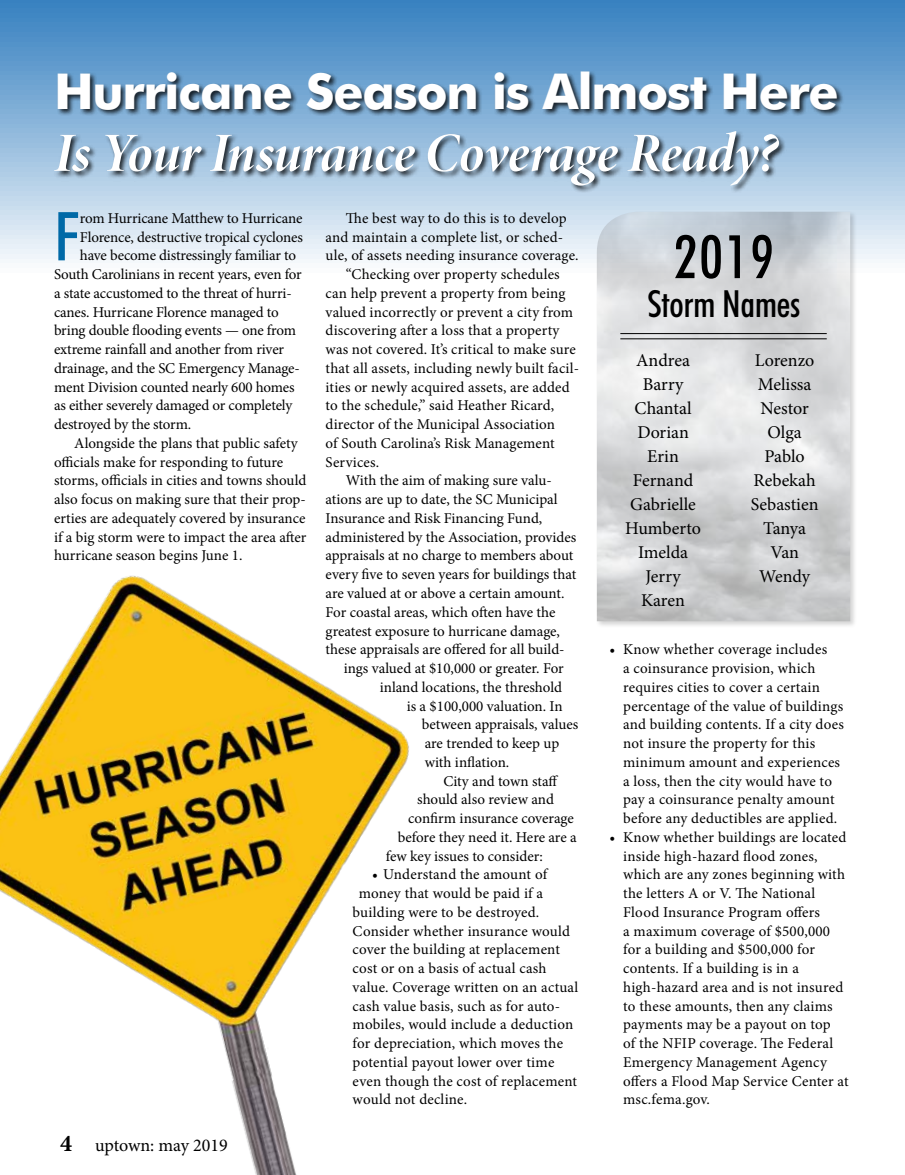
<style>
.page{position:relative;width:905px;height:1175px;background:#fff}
.page>*{position:absolute;margin:0;border:0;box-sizing:border-box;transform-origin:0 0}
.t1{font:500 condensed 67.65px "Futura BT";color:#0069a7}
.t2{font:500 condensed 60px "Futura BT";color:#000}
.t3{font:55.5px "Minion Pro Bold It Disp";letter-spacing:-.005em;color:#fff}
.t4{font:700 49.5px "Futura BT";letter-spacing:-.025em;color:#fff}
.t5{font:500 condensed 37.5px "Futura BT";letter-spacing:-.01em;color:#000}
.t6{font:18px/24px "Minion Pro";letter-spacing:-.005em;color:#000;text-align:center}
.t7{font:15px/18.8px "Minion Pro";letter-spacing:.005em;color:#000}
.t8{font:15px "Minion Pro";letter-spacing:-.015em;color:#000}
.s1{font-weight:700;font-size:24px}
</style>
<div class="page">
<svg style="left:0;top:0;width:904px;height:263px;background:#8ab5da"></svg>
<div style="left:595px;top:210px;width:262px;height:418px;background:#000;opacity:.5"></div>
<img style="left:597px;top:212px;width:253px;height:409px">
<div style="left:53px;top:71px;width:791px;height:122px;background:#000;opacity:.8"></div>
<img style="left:0;top:575px;width:409px;height:599px">
<hr style="left:620px;top:333px;width:206px;height:1px;background:#000">
<hr style="left:620px;top:338px;width:206px;height:1px;background:#000">
<h3 class="t4" style="left:54px;top:62px;width:786px">Hurricane Season is Almost Here</h3>
<h3 class="t3" style="left:54px;top:116px;width:724px">Is Your Insurance Coverage Ready?</h3>
<h1 class="t1" style="left:54px;top:195px;width:27px">F</h1>
<p class="t8" style="left:80px;top:208px;width:224px">rom Hurricane Matthew to Hurricane</p>
<p class="t7" style="left:80px;top:227px;width:224px">Florence, destructive tropical cyclones</p>
<p class="t7" style="left:80px;top:246px;width:218px">have become distressingly familiar to</p>
<p class="t8" style="left:54px;top:264px;width:249px">South Carolinians in recent years, even for</p>
<p class="t8" style="left:54px;top:283px;width:239px">a state accustomed to the threat of hurri-</p>
<p class="t8" style="left:54px;top:302px;width:226px">canes. Hurricane Florence managed to</p>
<p class="t7" style="left:54px;top:321px;width:243px">bring double flooding events — one from</p>
<p class="t7" style="left:54px;top:340px;width:231px">extreme rainfall and another from river</p>
<p class="t8" style="left:54px;top:358px;width:247px">drainage, and the SC Emergency Manage-</p>
<p class="t8" style="left:54px;top:377px;width:242px">ment Division counted nearly 600 homes</p>
<p class="t8" style="left:54px;top:395px;width:240px">as either severely damaged or completely</p>
<p class="t8" style="left:54px;top:414px;width:139px">destroyed by the storm.</p>
<p class="t7" style="left:74px;top:434px;width:225px">Alongside the plans that public safety</p>
<p class="t7" style="left:54px;top:452px;width:231px">officials make for responding to future</p>
<p class="t7" style="left:54px;top:471px;width:254px">storms, officials in cities and towns should</p>
<p class="t7" style="left:54px;top:490px;width:253px">also focus on making sure that their prop-</p>
<p class="t7" style="left:54px;top:509px;width:253px">erties are adequately covered by insurance</p>
<p class="t7" style="left:54px;top:527px;width:254px">if a big storm were to impact the area after</p>
<p class="t7" style="left:54px;top:546px;width:190px">hurricane season begins June 1.</p>
<p class="t6" style="left:60px;top:1133px;width:169px"><span class="s1">4</span> uptown: may 2019</p>
<p class="t7" style="left:346px;top:209px;width:222px">The best way to do this is to develop</p>
<p class="t7" style="left:325px;top:227px;width:239px">and maintain a complete list, or sched-</p>
<p class="t7" style="left:325px;top:246px;width:254px">ule, of assets needing insurance coverage.</p>
<p class="t7" style="left:346px;top:265px;width:215px">“Checking over property schedules</p>
<p class="t7" style="left:325px;top:284px;width:241px">can help prevent a property from being</p>
<p class="t7" style="left:325px;top:302px;width:249px">valued incorrectly or prevent a city from</p>
<p class="t7" style="left:325px;top:321px;width:235px">discovering after a loss that a property</p>
<p class="t7" style="left:325px;top:340px;width:252px">was not covered. It’s critical to make sure</p>
<p class="t7" style="left:325px;top:359px;width:255px">that all assets, including newly built facil-</p>
<p class="t7" style="left:325px;top:377px;width:246px">ities or newly acquired assets, are added</p>
<p class="t7" style="left:325px;top:396px;width:230px">to the schedule,” said Heather Ricard,</p>
<p class="t7" style="left:325px;top:415px;width:231px">director of the Municipal Association</p>
<p class="t7" style="left:325px;top:434px;width:231px">of South Carolina’s Risk Management</p>
<p class="t7" style="left:325px;top:452px;width:55px">Services.</p>
<p class="t7" style="left:346px;top:471px;width:207px">With the aim of making sure valu-</p>
<p class="t7" style="left:325px;top:490px;width:234px">ations are up to date, the SC Municipal</p>
<p class="t7" style="left:325px;top:509px;width:218px">Insurance and Risk Financing Fund,</p>
<p class="t7" style="left:325px;top:527px;width:252px">administered by the Association, provides</p>
<p class="t7" style="left:325px;top:546px;width:249px">appraisals at no charge to members about</p>
<p class="t7" style="left:325px;top:565px;width:252px">every five to seven years for buildings that</p>
<p class="t7" style="left:325px;top:584px;width:240px">are valued at or above a certain amount.</p>
<p class="t7" style="left:325px;top:602px;width:231px">For coastal areas, which often have the</p>
<p class="t7" style="left:325px;top:621px;width:236px">greatest exposure to hurricane damage,</p>
<p class="t7" style="left:325px;top:640px;width:240px">these appraisals are offered for all build-</p>
<p class="t7" style="left:344px;top:659px;width:221px">ings valued at $10,000 or greater. For</p>
<p class="t7" style="left:380px;top:677px;width:184px">inland locations, the threshold</p>
<p class="t7" style="left:407px;top:696px;width:157px">is a $100,000 valuation. In</p>
<p class="t7" style="left:422px;top:715px;width:158px">between appraisals, values</p>
<p class="t7" style="left:425px;top:734px;width:136px">are trended to keep up</p>
<p class="t7" style="left:425px;top:752px;width:86px">with inflation.</p>
<p class="t7" style="left:443px;top:771px;width:116px">City and town staff</p>
<p class="t7" style="left:417px;top:790px;width:138px">should also review and</p>
<p class="t7" style="left:408px;top:809px;width:167px">confirm insurance coverage</p>
<p class="t7" style="left:398px;top:827px;width:180px">before they need it. Here are a</p>
<p class="t7" style="left:386px;top:846px;width:159px">few key issues to consider:</p>
<p class="t7" style="left:372px;top:865px;width:176px">• Understand the amount of</p>
<p class="t7" style="left:359px;top:884px;width:186px">money that would be paid if a</p>
<p class="t7" style="left:352px;top:902px;width:188px">building were to be destroyed.</p>
<p class="t7" style="left:352px;top:921px;width:219px">Consider whether insurance would</p>
<p class="t7" style="left:352px;top:940px;width:209px">cover the building at replacement</p>
<p class="t7" style="left:352px;top:959px;width:195px">cost or on a basis of actual cash</p>
<p class="t7" style="left:352px;top:977px;width:227px">value. Coverage written on an actual</p>
<p class="t7" style="left:352px;top:996px;width:209px">cash value basis, such as for auto-</p>
<p class="t7" style="left:352px;top:1015px;width:222px">mobiles, would include a deduction</p>
<p class="t7" style="left:352px;top:1034px;width:212px">for depreciation, which moves the</p>
<p class="t7" style="left:352px;top:1052px;width:203px">potential payout lower over time</p>
<p class="t7" style="left:352px;top:1071px;width:226px">even though the cost of replacement</p>
<p class="t7" style="left:352px;top:1090px;width:116px">would not decline.</p>
<h2 class="t2" style="left:674px;top:220px;width:101px">2019</h2>
<h3 class="t5" style="left:647px;top:281px;width:154px">Storm Names</h3>
<p class="t6" style="left:625px;top:348px;width:77px">Andrea<br>Barry<br>Chantal<br>Dorian<br>Erin<br>Fernand<br>Gabrielle<br>Humberto<br>Imelda<br>Jerry<br>Karen</p>
<p class="t6" style="left:750px;top:348px;width:69px">Lorenzo<br>Melissa<br>Nestor<br>Olga<br>Pablo<br>Rebekah<br>Sebastien<br>Tanya<br>Van<br>Wendy</p>
<p class="t7" style="left:623px;top:640px;width:222px;text-indent:-14px">• Know whether coverage includes<br>a coinsurance provision, which requires cities to cover a certain percentage of the value of buildings and building contents. If a city does not insure the property for this minimum amount and experiences a loss, then the city would have to pay a coinsurance penalty amount before any deductibles are applied.</p>
<p class="t7" style="left:623px;top:827px;width:227px;text-indent:-14px">• Know whether buildings are located inside high-hazard flood zones, which are any zones beginning with the letters A or V. The National<br>Flood Insurance Program offers<br>a maximum coverage of $500,000 for a building and $500,000 for contents. If a building is in a high-hazard area and is not insured to these amounts, then any claims payments may be a payout on top<br>of the NFIP coverage. The Federal<br>Emergency Management Agency offers a Flood Map Service Center at msc.fema.gov.</p>
</div>
